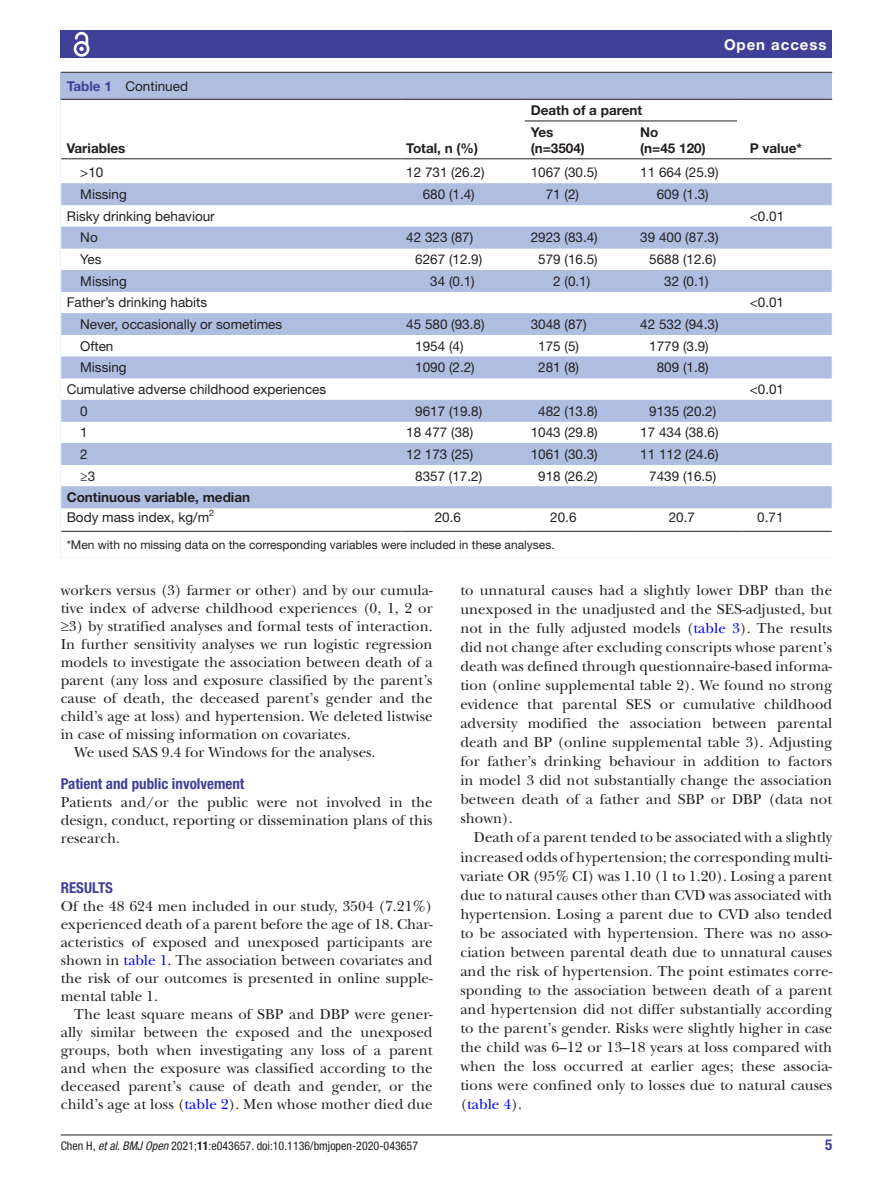
<style>
.page{position:relative;width:893px;height:1191px;background:#fff}
.page>*{position:absolute;margin:0;border:0;box-sizing:border-box;transform-origin:0 0}
.t1{font:15px/19px "New Baskerville";color:#231f20;text-align:justify}
.t2{font:700 condensed 15px "Helvetica Neue LT Std";color:#414099}
.t3{font:700 15px "Helvetica Neue LT Std";letter-spacing:.065em;color:#fff}
.t4{font:13.5px "Helvetica Neue LT Std";color:#231f20}
.t5{font:700 13.5px/16.2px "Helvetica Neue LT Std";color:#231f20}
.t6{font:12px "Helvetica Neue LT Std";color:#231f20}
.t7{font:condensed 12px "Helvetica Neue LT Std";color:#231f20}
.t8{font:9px "Helvetica Neue LT Std";color:#231f20}
.s1{font-weight:700;color:#414099}
.s2{color:#00f}
.s3{font-style:italic}
.s4{font-weight:700}
</style>
<div class="page">
<hr style="left:61px;top:1134px;width:771px;height:1px;background:#231f20">
<div style="left:61px;top:31px;width:771px;height:27px;background:#414099"></div>
<svg style="left:73px;top:31px;width:17px;height:26px"></svg>
<svg style="left:61px;top:120px;width:771px;height:411px"></svg>
<svg style="left:61px;top:183px;width:771px;height:325px;fill:#afbde1"></svg>
<hr style="left:61px;top:158px;width:339px;height:1px;background:#231f20">
<hr style="left:400px;top:158px;width:125px;height:1px;background:#231f20">
<hr style="left:744px;top:158px;width:88px;height:1px;background:#231f20">
<hr style="left:61px;top:99px;width:339px;height:1px;background:#231f20">
<hr style="left:400px;top:99px;width:125px;height:1px;background:#231f20">
<hr style="left:525px;top:99px;width:109px;height:1px;background:#231f20">
<hr style="left:634px;top:99px;width:110px;height:1px;background:#231f20">
<hr style="left:744px;top:99px;width:88px;height:1px;background:#231f20">
<hr style="left:525px;top:121px;width:109px;height:1px;background:#231f20">
<hr style="left:525px;top:158px;width:109px;height:1px;background:#231f20">
<hr style="left:634px;top:121px;width:110px;height:1px;background:#231f20">
<hr style="left:634px;top:158px;width:110px;height:1px;background:#231f20">
<hr style="left:400px;top:531px;width:125px;height:1px;background:#231f20">
<hr style="left:525px;top:531px;width:109px;height:1px;background:#231f20">
<hr style="left:634px;top:531px;width:110px;height:1px;background:#231f20">
<hr style="left:744px;top:531px;width:88px;height:1px;background:#231f20">
<hr style="left:61px;top:531px;width:339px;height:1px;background:#231f20">
<svg style="left:60px;top:100px;width:1px;height:21px"></svg>
<svg style="left:60px;top:159px;width:1px;height:399px"></svg>
<svg style="left:738px;top:120px;width:6px;height:3px"></svg>
<div style="left:61px;top:73px;width:771px;height:18px;background:#afbde1"></div>
<hr style="left:61px;top:72px;width:771px;height:1px;background:#231f20">
<p class="t4" style="left:67px;top:78px;width:123px"><span class="s1">Table 1</span> Continued</p>
<p class="t5" style="left:67px;top:140px;width:60px">Variables</p>
<p class="t5" style="left:406px;top:140px;width:73px">Total, n (%)</p>
<p class="t3" style="left:724px;top:35px;width:104px">Open access</p>
<p class="t5" style="left:531px;top:102px;width:113px">Death of a parent</p>
<p class="t5" style="left:531px;top:123px;width:56px">Yes (n=3504)</p>
<p class="t5" style="left:640px;top:123px;width:67px">No<br>(n=45 120)</p>
<p class="t5" style="left:750px;top:140px;width:54px">P value*</p>
<p class="t4" style="left:80px;top:165px;width:25px">&gt;10</p>
<p class="t4" style="left:406px;top:165px;width:80px">12 731 (26.2)</p>
<p class="t4" style="left:531px;top:165px;width:69px">1067 (30.5)</p>
<p class="t4" style="left:640px;top:165px;width:80px">11 664 (25.9)</p>
<p class="t4" style="left:80px;top:186px;width:48px">Missing</p>
<p class="t4" style="left:423px;top:186px;width:54px">680 (1.4)</p>
<p class="t4" style="left:546px;top:186px;width:35px">71 (2)</p>
<p class="t4" style="left:657px;top:186px;width:54px">609 (1.3)</p>
<p class="t4" style="left:67px;top:208px;width:150px">Risky drinking behaviour</p>
<p class="t4" style="left:750px;top:208px;width:36px">&lt;0.01</p>
<p class="t4" style="left:80px;top:229px;width:19px">No</p>
<p class="t4" style="left:406px;top:229px;width:69px">42 323 (87)</p>
<p class="t4" style="left:531px;top:229px;width:69px">2923 (83.4)</p>
<p class="t4" style="left:640px;top:229px;width:80px">39 400 (87.3)</p>
<p class="t4" style="left:80px;top:251px;width:23px">Yes</p>
<p class="t4" style="left:415px;top:251px;width:69px">6267 (12.9)</p>
<p class="t4" style="left:538px;top:251px;width:61px">579 (16.5)</p>
<p class="t4" style="left:649px;top:251px;width:69px">5688 (12.6)</p>
<p class="t4" style="left:80px;top:273px;width:48px">Missing</p>
<p class="t4" style="left:430px;top:273px;width:46px">34 (0.1)</p>
<p class="t4" style="left:553px;top:273px;width:39px">2 (0.1)</p>
<p class="t4" style="left:664px;top:273px;width:46px">32 (0.1)</p>
<p class="t4" style="left:67px;top:294px;width:142px">Father’s drinking habits</p>
<p class="t4" style="left:750px;top:294px;width:36px">&lt;0.01</p>
<p class="t4" style="left:80px;top:316px;width:204px">Never, occasionally or sometimes</p>
<p class="t4" style="left:406px;top:316px;width:80px">45 580 (93.8)</p>
<p class="t4" style="left:531px;top:316px;width:57px">3048 (87)</p>
<p class="t4" style="left:640px;top:316px;width:80px">42 532 (94.3)</p>
<p class="t4" style="left:80px;top:338px;width:35px">Often</p>
<p class="t4" style="left:415px;top:338px;width:50px">1954 (4)</p>
<p class="t4" style="left:538px;top:338px;width:42px">175 (5)</p>
<p class="t4" style="left:649px;top:338px;width:61px">1779 (3.9)</p>
<p class="t4" style="left:80px;top:359px;width:48px">Missing</p>
<p class="t4" style="left:415px;top:359px;width:61px">1090 (2.2)</p>
<p class="t4" style="left:538px;top:359px;width:42px">281 (8)</p>
<p class="t4" style="left:657px;top:359px;width:54px">809 (1.8)</p>
<p class="t4" style="left:67px;top:381px;width:261px">Cumulative adverse childhood experiences</p>
<p class="t4" style="left:750px;top:381px;width:36px">&lt;0.01</p>
<p class="t4" style="left:80px;top:403px;width:9px">0</p>
<p class="t4" style="left:415px;top:403px;width:69px">9617 (19.8)</p>
<p class="t4" style="left:538px;top:403px;width:61px">482 (13.8)</p>
<p class="t4" style="left:649px;top:403px;width:69px">9135 (20.2)</p>
<p class="t4" style="left:80px;top:424px;width:9px">1</p>
<p class="t4" style="left:406px;top:424px;width:69px">18 477 (38)</p>
<p class="t4" style="left:531px;top:424px;width:69px">1043 (29.8)</p>
<p class="t4" style="left:640px;top:424px;width:80px">17 434 (38.6)</p>
<p class="t4" style="left:80px;top:446px;width:9px">2</p>
<p class="t4" style="left:406px;top:446px;width:69px">12 173 (25)</p>
<p class="t4" style="left:531px;top:446px;width:69px">1061 (30.3)</p>
<p class="t4" style="left:640px;top:446px;width:80px">11 112 (24.6)</p>
<p class="t4" style="left:80px;top:467px;width:17px">≥3</p>
<p class="t4" style="left:415px;top:467px;width:69px">8357 (17.2)</p>
<p class="t4" style="left:538px;top:467px;width:61px">918 (26.2)</p>
<p class="t4" style="left:649px;top:467px;width:69px">7439 (16.5)</p>
<p class="t5" style="left:67px;top:489px;width:185px">Continuous variable, median</p>
<p class="t4" style="left:67px;top:509px;width:144px">Body mass index, kg/m</p>
<p class="t8" style="left:209px;top:507px;width:6px">2</p>
<p class="t4" style="left:435px;top:509px;width:28px">20.6</p>
<p class="t4" style="left:550px;top:509px;width:28px">20.6</p>
<p class="t4" style="left:669px;top:509px;width:28px">20.7</p>
<p class="t4" style="left:757px;top:509px;width:28px">0.71</p>
<p class="t6" style="left:67px;top:537px;width:489px">*Men with no missing data on the corresponding variables were included in these analyses.</p>
<p class="t1" style="left:61px;top:581px;width:373px">workers versus (3) farmer or other) and by our cumula-</p>
<p class="t1" style="left:61px;top:599px;width:373px">tive index of adverse childhood experiences (0, 1, 2 or</p>
<p class="t1" style="left:61px;top:617px;width:373px">≥3) by stratified analyses and formal tests of interaction.</p>
<p class="t1" style="left:61px;top:635px;width:373px">In further sensitivity analyses we run logistic regression</p>
<p class="t1" style="left:61px;top:653px;width:373px">models to investigate the association between death of a</p>
<p class="t1" style="left:61px;top:671px;width:373px">parent (any loss and exposure classified by the parent’s</p>
<p class="t1" style="left:61px;top:689px;width:373px">cause of death, the deceased parent’s gender and the</p>
<p class="t1" style="left:61px;top:707px;width:373px">child’s age at loss) and hypertension. We deleted listwise</p>
<p class="t1" style="left:61px;top:725px;width:291px">in case of missing information on covariates.</p>
<p class="t1" style="left:74px;top:743px;width:303px">We used SAS 9.4 for Windows for the analyses.</p>
<p class="t2" style="left:61px;top:774px;width:185px">Patient and public involvement</p>
<p class="t1" style="left:61px;top:793px;width:373px;line-height:18px">Patients and/or the public were not involved in the design, conduct, reporting or dissemination plans of this research.</p>
<p class="t2" style="left:61px;top:879px;width:54px">RESULTS</p>
<p class="t1" style="left:61px;top:897px;width:373px;line-height:18px">Of the 48 624 men included in our study, 3504 (7.21%) experienced death of a parent before the age of 18. Char&shy;acteristics of exposed and unexposed participants are shown in <span class="s2">table 1</span>. The association between covariates and the risk of our outcomes is presented in online supple&shy;mental table 1.</p>
<p class="t1" style="left:61px;top:1005px;width:373px;line-height:18px;text-indent:14px">The least square means of SBP and DBP were gener&shy;ally similar between the exposed and the unexposed groups, both when investigating any loss of a parent and when the exposure was classified according to the deceased parent’s cause of death and gender, or the child’s age at loss (<span class="s2">table 2</span>). Men whose mother died due</p>
<p class="t1" style="left:460px;top:581px;width:373px">to unnatural causes had a slightly lower DBP than the unexposed in the unadjusted and the SES-adjusted, but not in the fully adjusted models (<span class="s2">table 3</span>). The results did not change after excluding conscripts whose parent’s death was defined through questionnaire-based informa&shy;tion (online supplemental table 2). We found no strong evidence that parental SES or cumulative childhood adversity modified the association between parental death and BP (online supplemental table 3). Adjusting for father’s drinking behaviour in addition to factors in model 3 did not substantially change the association between death of a father and SBP or DBP (data not shown).</p>
<p class="t1" style="left:460px;top:828px;width:373px;text-indent:14px">Death of a parent tended to be associated with a slightly increased odds of hypertension; the corresponding multi&shy;variate OR (95% CI) was 1.10 (1 to 1.20). Losing a parent due to natural causes other than CVD was associated with hypertension. Losing a parent due to CVD also tended to be associated with hypertension. There was no asso&shy;ciation between parental death due to unnatural causes and the risk of hypertension. The point estimates corre&shy;sponding to the association between death of a parent and hypertension did not differ substantially according to the parent’s gender. Risks were slightly higher in case the child was 6–12 or 13–18 years at loss compared with when the loss occurred at earlier ages; these associa&shy;tions were confined only to losses due to natural causes (<span class="s2">table 4</span>).</p>
<p class="t7" style="left:61px;top:1138px;width:359px">Chen H, <span class="s3">et al</span>. <span class="s3">BMJ Open</span> 2021;<span class="s4">11</span>:e043657. doi:10.1136/bmjopen-2020-043657</p>
<p class="t2" style="left:825px;top:1135px;width:9px">5</p>
</div>
